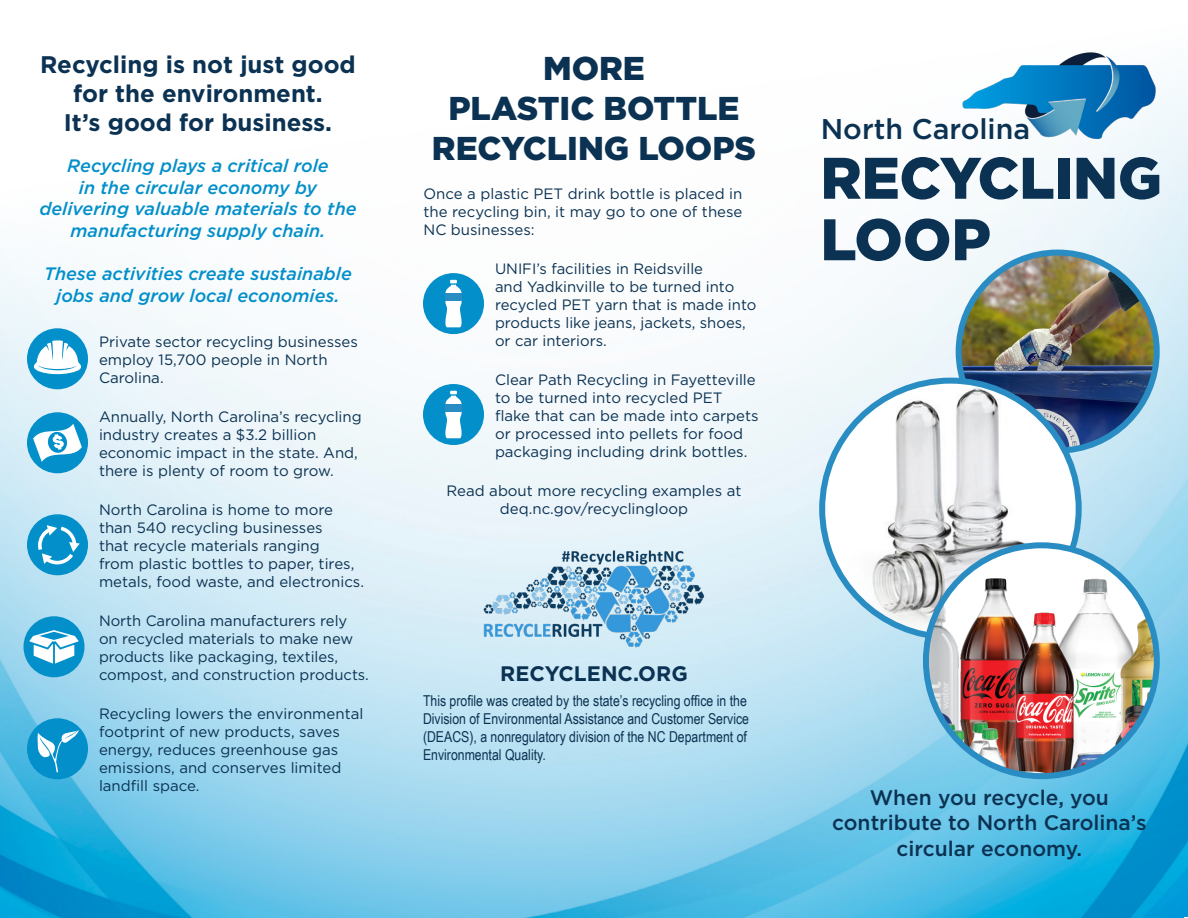
<style>
.page{position:relative;width:1188px;height:918px;background:#fff}
.page>*{position:absolute;margin:0;border:0;box-sizing:border-box;transform-origin:0 0}
.t1{font:900 58.5px/61.5px "Gotham";letter-spacing:-.005em;color:#0b3252}
.t2{font:900 33px/39.6px "Gotham";color:#0b3252;text-align:center}
.t3{font:500 28.5px "Gotham";color:#0b3252}
.t4{font:700 24px/28.8px "Gotham";color:#0b3252;text-align:center}
.t5{font:500 21px/25.2px "Gotham";color:#0b3252;text-align:center}
.t6{font:700 21px "Gotham";color:#0b3252}
.t7{font:italic 500 18px/21.6px "Gotham";color:#038fc9;text-align:center}
.t8{font:15px/18px "Gotham";color:#0b3252}
.t9{font:15px/18px "Arial Narrow";color:#0b3252}
</style>
<div class="page">
<img style="left:0;top:86px;width:1188px;height:832px">
<img style="left:959px;top:253px;width:198px;height:198px;border-radius:98px">
<div style="left:956px;top:250px;width:204px;height:204px;border:6px solid #298cc2;border-radius:50%"></div>
<img style="left:956px;top:52px;width:205px;height:91px">
<svg style="left:822px;top:381px;width:257px;height:256px"></svg>
<img style="left:829px;top:381px;width:221px;height:256px">
<div style="left:926px;top:545px;width:231px;height:231px;background:#fff;border-radius:50%"></div>
<img style="left:926px;top:578px;width:231px;height:198px">
<div style="left:923px;top:542px;width:237px;height:237px;border:6px solid #298cc2;border-radius:50%"></div>
<img style="left:463px;top:539px;width:262px;height:118px">
<div style="left:423px;top:273px;width:61px;height:61px;background:#038fc9;border-radius:50%"></div>
<svg style="left:445px;top:280px;width:17px;height:47px"></svg>
<div style="left:445px;top:293px;width:17px;height:7px;background:#298cc2"></div>
<div style="left:423px;top:384px;width:61px;height:61px;background:#038fc9;border-radius:50%"></div>
<svg style="left:445px;top:391px;width:17px;height:47px"></svg>
<div style="left:445px;top:404px;width:17px;height:7px;background:#298cc2"></div>
<div style="left:27px;top:328px;width:61px;height:61px;background:#038fc9;border-radius:50%"></div>
<svg style="left:32px;top:339px;width:50px;height:36px"></svg>
<div style="left:27px;top:514px;width:61px;height:61px;background:#038fc9;border-radius:50%"></div>
<svg style="left:38px;top:525px;width:42px;height:41px"></svg>
<div style="left:27px;top:412px;width:61px;height:61px;background:#038fc9;border-radius:50%"></div>
<svg style="left:33px;top:424px;width:49px;height:38px"></svg>
<div style="left:24px;top:616px;width:61px;height:61px;background:#038fc9;border-radius:50%"></div>
<svg style="left:29px;top:630px;width:50px;height:33px"></svg>
<div style="left:27px;top:718px;width:61px;height:61px;background:#038fc9;border-radius:50%"></div>
<svg style="left:37px;top:730px;width:42px;height:44px"></svg>
<h3 class="t4" style="left:40px;top:50px;width:317px">Recycling is not just good for the environment.<br>It’s good for business.</h3>
<p class="t7" style="left:39px;top:155px;width:319px">Recycling plays a critical role<br>in the circular economy by delivering valuable materials to the manufacturing supply chain.</p>
<p class="t7" style="left:44px;top:263px;width:309px">These activities create sustainable jobs and grow local economies.</p>
<p class="t8" style="left:99px;top:332px;width:260px">Private sector recycling businesses employ 15,700 people in North<br>Carolina.</p>
<p class="t8" style="left:99px;top:407px;width:264px">Annually, North Carolina’s recycling industry creates a $3.2 billion economic impact in the state. And, there is plenty of room to grow.</p>
<p class="t8" style="left:99px;top:500px;width:267px">North Carolina is home to more than 540 recycling businesses<br>that recycle materials ranging<br>from plastic bottles to paper, tires, metals, food waste, and electronics.</p>
<p class="t8" style="left:99px;top:611px;width:271px">North Carolina manufacturers rely on recycled materials to make new products like packaging, textiles, compost, and construction products.</p>
<p class="t8" style="left:99px;top:704px;width:266px">Recycling lowers the environmental footprint of new products, saves energy, reduces greenhouse gas emissions, and conserves limited landfill space.</p>
<h2 class="t2" style="left:432px;top:49px;width:326px">MORE<br>PLASTIC BOTTLE<br>RECYCLING LOOPS</h2>
<p class="t8" style="left:424px;top:184px;width:320px;text-align:justify">Once a plastic PET drink bottle is placed in the recycling bin, it may go to one of these NC businesses:</p>
<p class="t8" style="left:495px;top:259px;width:263px">UNIFI’s facilities in Reidsville<br>and Yadkinville to be turned into recycled PET yarn that is made into products like jeans, jackets, shoes, or car interiors.</p>
<p class="t8" style="left:495px;top:370px;width:265px">Clear Path Recycling in Fayetteville to be turned into recycled PET flake that can be made into carpets or processed into pellets for food packaging including drink bottles.</p>
<p class="t8" style="left:447px;top:481px;width:296px;text-align:center">Read about more recycling examples at deq.nc.gov/recyclingloop</p>
<h3 class="t6" style="left:500px;top:660px;width:189px">RECYCLENC.ORG</h3>
<p class="t9" style="left:423px;top:691px;width:328px">This profile was created by the state’s recycling office in the Division of Environmental Assistance and Customer Service (DEACS), a nonregulatory division of the NC Department of Environmental Quality.</p>
<h3 class="t3" style="left:821px;top:110px;width:211px">North Carolina</h3>
<h1 class="t1" style="left:820px;top:147px;width:343px">RECYCLING<br>LOOP</h1>
<h3 class="t5" style="left:832px;top:785px;width:316px">When you recycle, you contribute to North Carolina’s circular economy.</h3>
</div>
